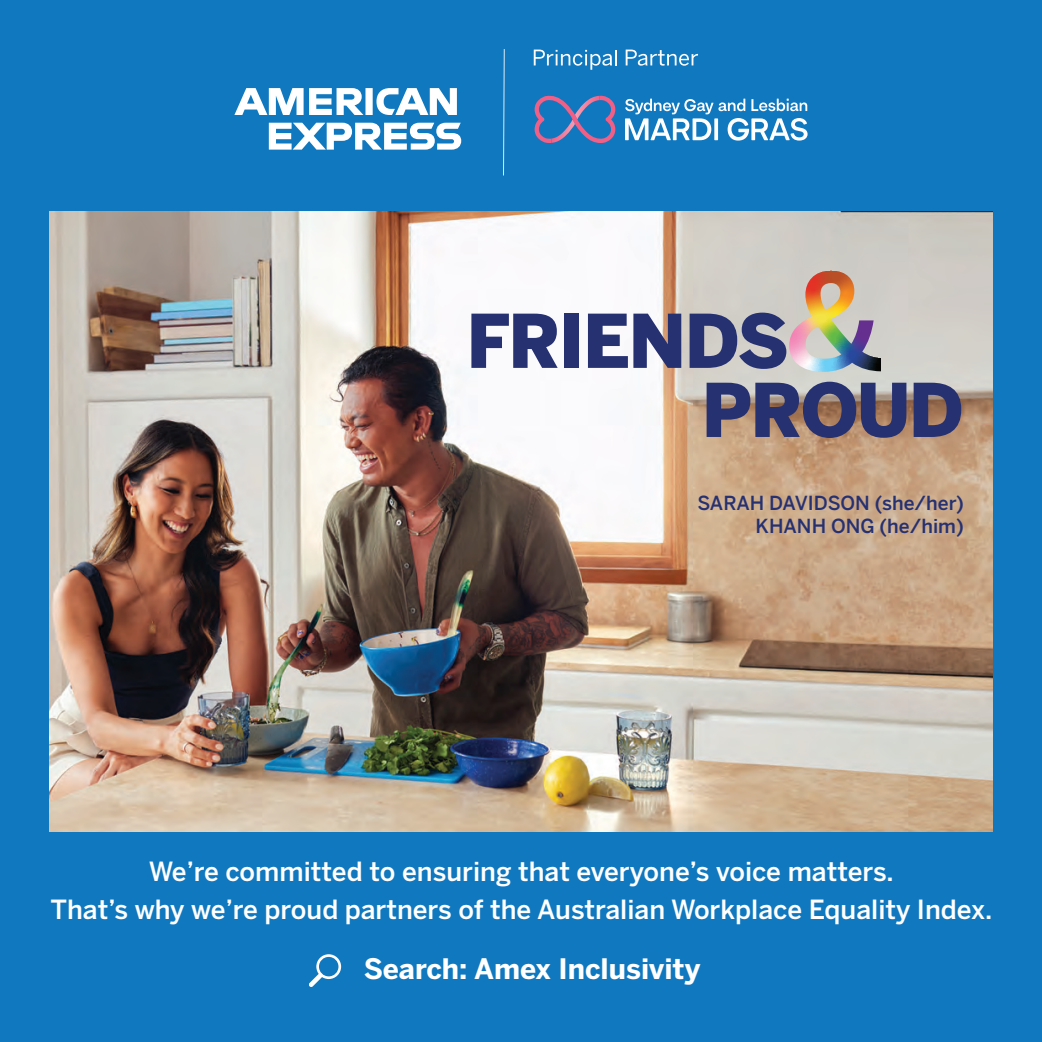
<style>
.page{position:relative;width:1042px;height:1042px;background:#1078bf}
.page>*{position:absolute;margin:0;border:0;box-sizing:border-box;transform-origin:0 0}
.t1{font:900 73.33px/69.1px "Benton Sans";letter-spacing:-.025em;color:#263172}
.t2{font:700 28px "Benton Sans";color:#fff}
.t3{font:500 26.25px/38.5px "Benton Sans";color:#fff;text-align:center}
.t4{font:500 19.25px/23.1px "Benton Sans";color:#263172;text-align:right}
</style>
<div class="page">
<img style="left:50px;top:212px;width:942px;height:619px">
<img style="left:789px;top:270px;width:92px;height:102px">
<svg style="left:534px;top:95px;width:81px;height:48px"></svg>
<img style="left:551px;top:119px;width:24px;height:24px">
<img style="left:575px;top:96px;width:24px;height:23px">
<svg style="left:625px;top:99px;width:182px;height:42px"></svg>
<svg style="left:503px;top:49px;width:2px;height:126px"></svg>
<svg style="left:234px;top:88px;width:223px;height:27px"></svg>
<svg style="left:269px;top:123px;width:192px;height:27px"></svg>
<svg style="left:534px;top:50px;width:83px;height:20px"></svg>
<svg style="left:626px;top:50px;width:72px;height:16px"></svg>
<svg style="left:309px;top:954px;width:32px;height:33px"></svg>
<p class="t1" style="left:701px;top:305px;width:264px;text-indent:-235px">FRIENDS<br>PROUD</p>
<p class="t4" style="left:697px;top:491px;width:268px">SARAH DAVIDSON (she/her)<br>KHANH ONG (he/him)</p>
<p class="t3" style="left:50px;top:851px;width:943px">We’re committed to ensuring that everyone’s voice matters.<br>That’s why we’re proud partners of the Australian Workplace Equality Index.</p>
<p class="t2" style="left:364px;top:951px;width:338px">Search: Amex Inclusivity</p>
</div>
